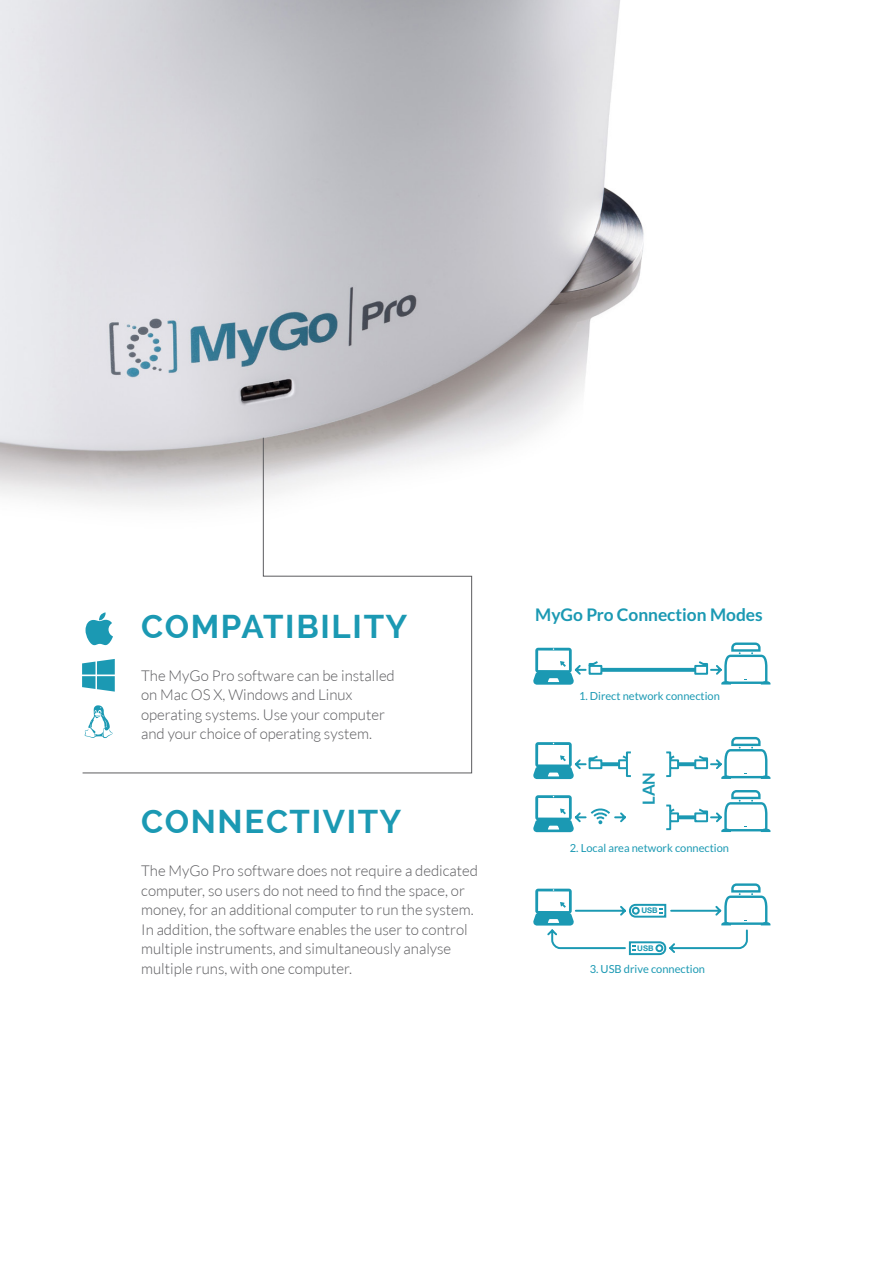
<style>
.page{position:relative;width:893px;height:1263px;background:#fff}
.page>*{position:absolute;margin:0;border:0;box-sizing:border-box;transform-origin:0 0}
.t1{font:700 33px "Raleway";letter-spacing:.05em;color:#1b99b3}
.t2{font:700 17.4px "Lato";color:#1b99b3}
.t3{font:700 16.65px "Lato";color:#1b99b3}
.Body{font:300 15px/19.5px "Lato";color:#5c5c5f}
.t4{font:11.1px "Lato";color:#1b99b3}
.t5{font:700 7.8px "Helvetica Neue";color:#1b99b3}
</style>
<div class="page">
<svg style="left:693px;top:642px;width:77px;height:42px"></svg>
<svg style="left:533px;top:648px;width:70px;height:37px"></svg>
<svg style="left:601px;top:668px;width:95px;height:4px"></svg>
<svg style="left:693px;top:737px;width:77px;height:42px"></svg>
<svg style="left:533px;top:742px;width:70px;height:37px"></svg>
<svg style="left:601px;top:762px;width:16px;height:4px"></svg>
<svg style="left:680px;top:762px;width:16px;height:4px"></svg>
<svg style="left:617px;top:751px;width:63px;height:27px"></svg>
<svg style="left:693px;top:790px;width:77px;height:42px"></svg>
<svg style="left:680px;top:815px;width:16px;height:4px"></svg>
<svg style="left:666px;top:804px;width:14px;height:27px"></svg>
<svg style="left:533px;top:795px;width:93px;height:37px"></svg>
<svg style="left:533px;top:883px;width:237px;height:73px"></svg>
<img style="left:0;top:0;width:644px;height:502px">
<svg style="left:82px;top:437px;width:390px;height:337px"></svg>
<p class="t1" style="left:141px;top:607px;width:267px">COMPATIBILITY</p>
<p class="Body" style="left:141px;top:666px;width:255px">The MyGo Pro software can be installed on Mac OS X, Windows and Linux operating systems. Use your computer and your choice of operating system.</p>
<p class="t1" style="left:141px;top:803px;width:261px">CONNECTIVITY</p>
<p class="Body" style="left:141px;top:861px;width:338px">The MyGo Pro software does not require a dedicated computer, so users do not need to find the space, or money, for an additional computer to run the system.<br>In addition, the software enables the user to control multiple instruments, and simultaneously analyse multiple runs, with one computer.</p>
<p class="t2" style="left:535px;top:604px;width:229px">MyGo Pro Connection Modes</p>
<p class="t4" style="left:579px;top:690px;width:142px">1. Direct network connection</p>
<p class="t3" style="left:639px;top:805px;width:35px;rotate:-90deg">LAN</p>
<p class="t4" style="left:570px;top:842px;width:161px">2. Local area network connection</p>
<p class="t5" style="left:641px;top:904px;width:18px">USB</p>
<p class="t5" style="left:637px;top:942px;width:18px">USB</p>
<p class="t4" style="left:590px;top:963px;width:117px">3. USB drive connection</p>
</div>
